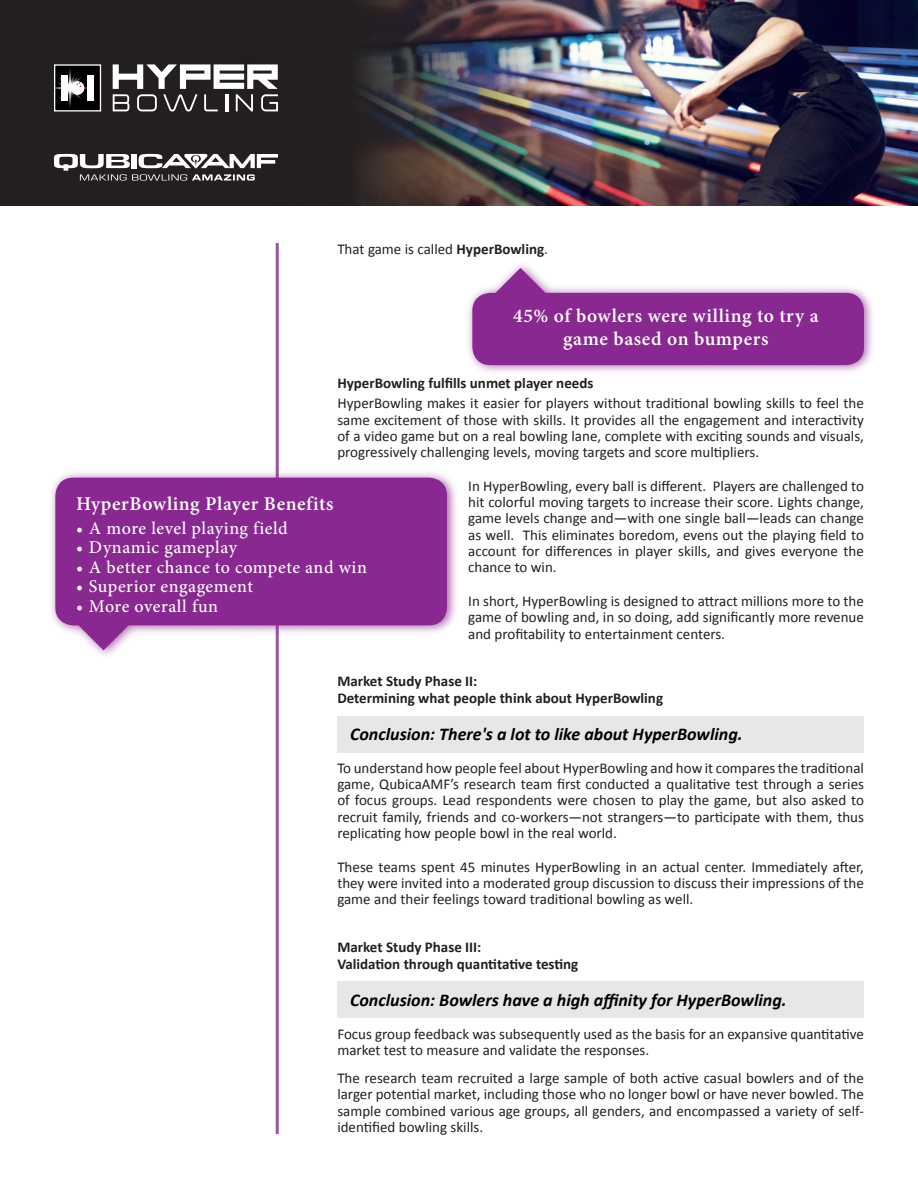
<style>
.page{position:relative;width:918px;height:1188px;background:#fff}
.page>*{position:absolute;margin:0;border:0;box-sizing:border-box;transform-origin:0 0}
.t1{font:600 19.5px/22.5px "Minion Pro";letter-spacing:.03em;color:#fff;text-align:center}
.t2{font:500 18px "Minion Pro";letter-spacing:.03em;color:#fff}
.t3{font:italic 700 18px "Calibri";color:#000001}
.t4{font:15px/16.2px "Calibri";color:#231f20;text-align:justify}
.t5{font:700 15px/17.2px "Calibri";color:#231f20}
.s1{font-weight:700}
</style>
<div class="page">
<div style="left:337px;top:716px;width:527px;height:37px;background:#e6e7e9"></div>
<div style="left:337px;top:981px;width:527px;height:36px;background:#e6e7e9"></div>
<hr style="left:276px;top:243px;width:3px;height:891px;background:#9953a1">
<div style="left:0;top:0;width:918px;height:206px;background:#231f20"></div>
<svg style="left:54px;top:154px;width:184px;height:27px"></svg>
<svg style="left:113px;top:64px;width:125px;height:48px"></svg>
<div style="left:54px;top:64px;width:47px;height:48px;background:#000;border:1px solid #fff"></div>
<div style="left:87px;top:75px;width:6px;height:25px;background:#fff"></div>
<img style="left:54px;top:67px;width:38px;height:43px">
<img style="left:238px;top:0;width:680px;height:206px">
<svg style="left:51px;top:279px;width:405px;height:546px"></svg>
<svg style="left:55px;top:478px;width:392px;height:172px;background:#98439e"></svg>
<img style="left:433px;top:94px;width:470px;height:470px">
<svg style="left:472px;top:268px;width:392px;height:97px"></svg>
<p class="t4" style="left:337px;top:240px;width:212px">That game is called <span class="s1">HyperBowling</span>.</p>
<h1 class="t1" style="left:513px;top:305px;width:307px">45% of bowlers were willing to try a game based on bumpers</h1>
<p class="t5" style="left:337px;top:374px;width:258px">HyperBowling fulfills unmet player needs</p>
<p class="t4" style="left:337px;top:395px;width:528px">HyperBowling makes it easier for players without traditional bowling skills to feel the same excitement of those with skills. It provides all the engagement and interactivity of a video game but on a real bowling lane, complete with exciting sounds and visuals, progressively challenging levels, moving targets and score multipliers.</p>
<p class="t4" style="left:468px;top:477px;width:397px">In HyperBowling, every ball is different. Players are challenged to hit colorful moving targets to increase their score. Lights change, game levels change and―with one single ball―leads can change as well. This eliminates boredom, evens out the playing field to account for differences in player skills, and gives everyone the chance to win.</p>
<p class="t4" style="left:468px;top:592px;width:397px">In short, HyperBowling is designed to attract millions more to the game of bowling and, in so doing, add significantly more revenue and profitability to entertainment centers.</p>
<p class="t5" style="left:337px;top:672px;width:327px">Market Study Phase II:<br>Determining what people think about HyperBowling</p>
<p class="t3" style="left:350px;top:723px;width:394px">Conclusion: There's a lot to like about HyperBowling.</p>
<p class="t4" style="left:337px;top:759px;width:528px">To understand how people feel about HyperBowling and how it compares the traditional game, QubicaAMF’s research team first conducted a qualitative test through a series of focus groups. Lead respondents were chosen to play the game, but also asked to recruit family, friends and co-workers―not strangers―to participate with them, thus replicating how people bowl in the real world.</p>
<p class="t4" style="left:337px;top:858px;width:528px">These teams spent 45 minutes HyperBowling in an actual center. Immediately after, they were invited into a moderated group discussion to discuss their impressions of the game and their feelings toward traditional bowling as well.</p>
<p class="t5" style="left:337px;top:937px;width:243px">Market Study Phase III:<br>Validation through quantitative testing</p>
<p class="t3" style="left:350px;top:989px;width:438px">Conclusion: Bowlers have a high affinity for HyperBowling.</p>
<p class="t4" style="left:337px;top:1025px;width:528px">Focus group feedback was subsequently used as the basis for an expansive quantitative market test to measure and validate the responses.</p>
<p class="t4" style="left:337px;top:1069px;width:528px">The research team recruited a large sample of both active casual bowlers and of the larger potential market, including those who no longer bowl or have never bowled. The sample combined various age groups, all genders, and encompassed a variety of self&shy;identified bowling skills.</p>
<h1 class="t1" style="left:76px;top:492px;width:259px">HyperBowling Player Benefits</h1>
<p class="t2" style="left:76px;top:516px;width:213px">• A more level playing field</p>
<p class="t2" style="left:76px;top:535px;width:162px">• Dynamic gameplay</p>
<p class="t2" style="left:76px;top:555px;width:292px">• A better chance to compete and win</p>
<p class="t2" style="left:76px;top:574px;width:178px">• Superior engagement</p>
<p class="t2" style="left:76px;top:594px;width:144px">• More overall fun</p>
</div>
